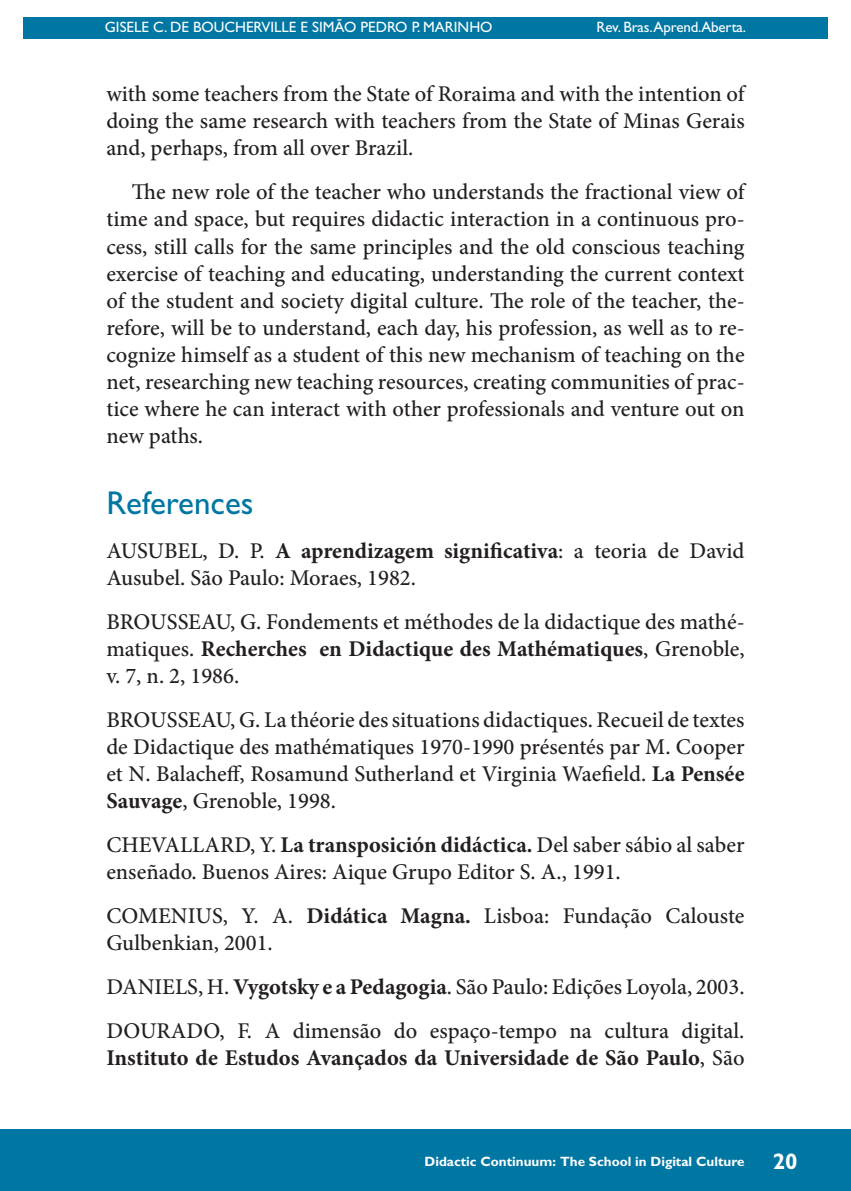
<style>
.page{position:relative;width:851px;height:1191px;background:#fff}
.page>*{position:absolute;margin:0;border:0;box-sizing:border-box;transform-origin:0 0}
.Titulo{font:33px "Gill Sans Std";color:#0076a3}
.Referências{font:500 22.5px/27px "Minion Pro";color:#231f20}
.Texto_corrido{font:500 22.5px/27px "Minion Pro";letter-spacing:-.005em;color:#231f20;text-align:justify}
.t1{font:15px "Gill Sans Std";color:#fff}
.t2{font:700 13.5px "Gill Sans Std";color:#fff}
.s1{font-weight:700}
.s2{font-size:22.5px}
</style>
<div class="page">
<hr style="left:104px;top:0;width:1px;height:467px;background:#0076a3">
<div style="left:23px;top:17px;width:804px;height:21px;background:#0076a3"></div>
<div style="left:0;top:1129px;width:850px;height:62px;background:#0076a3"></div>
<p class="t1" style="left:105px;top:18px;width:389px">GISELE C. DE BOUCHERVILLE E SIMÃO PEDRO P. MARINHO</p>
<p class="t1" style="left:596px;top:18px;width:151px">Rev. Bras.Aprend.Aberta.</p>
<p class="Texto_corrido" style="left:106px;top:81px;width:639px">with some teachers from the State of Roraima and with the intention of doing the same research with teachers from the State of Minas Gerais and, perhaps, from all over Brazil.</p>
<p class="Texto_corrido" style="left:106px;top:179px;width:639px;text-indent:26px">The new role of the teacher who understands the fractional view of time and space, but requires didactic interaction in a continuous pro&shy;cess, still calls for the same principles and the old conscious teaching exercise of teaching and educating, understanding the current context of the student and society digital culture. The role of the teacher, the&shy;refore, will be to understand, each day, his profession, as well as to re&shy;cognize himself as a student of this new mechanism of teaching on the net, researching new teaching resources, creating communities of prac&shy;tice where he can interact with other professionals and venture out on new paths.</p>
<p class="Titulo" style="left:106px;top:484px;width:149px">References</p>
<p class="Referências" style="left:106px;top:537px;width:639px">AUSUBEL, D. P. <span class="s1">A aprendizagem significativa</span>: a teoria de David<br>Ausubel. São Paulo: Moraes, 1982.</p>
<p class="Referências" style="left:106px;top:608px;width:639px;text-align:justify">BROUSSEAU, G. Fondements et méthodes de la didactique des mathé&shy;matiques. <span class="s1">Recherches en Didactique des Mathématiques</span>, Grenoble, v. 7, n. 2, 1986.</p>
<p class="Referências" style="left:106px;top:706px;width:639px;text-align:justify">BROUSSEAU, G. La théorie des situations didactiques. Recueil de textes de Didactique des mathématiques 1970-1990 présentés par M. Cooper et N. Balacheff, Rosamund Sutherland et Virginia Waefield. <span class="s1">La Pensée Sauvage</span>, Grenoble, 1998.</p>
<p class="Referências" style="left:106px;top:831px;width:639px">CHEVALLARD, Y. <span class="s1">La transposición didáctica.</span> Del saber sábio al saber enseñado. Buenos Aires: Aique Grupo Editor S. A., 1991.</p>
<p class="Referências" style="left:106px;top:902px;width:639px">COMENIUS, Y. A. <span class="s1">Didática Magna.</span> Lisboa: Fundação Calouste<br>Gulbenkian, 2001.</p>
<p class="Referências" style="left:106px;top:973px;width:639px">DANIELS, H. <span class="s1">Vygotsky e a Pedagogia</span>. São Paulo: Edições Loyola, 2003.</p>
<p class="Referências" style="left:106px;top:1017px;width:639px">DOURADO, F. A dimensão do espaço-tempo na cultura digital.<br><span class="s1">Instituto de Estudos Avançados da Universidade de São Paulo</span>, São</p>
<p class="t2" style="left:424px;top:1153px;width:374px">Didactic Continuum: The School in Digital Culture <span class="s2">20</span></p>
</div>
